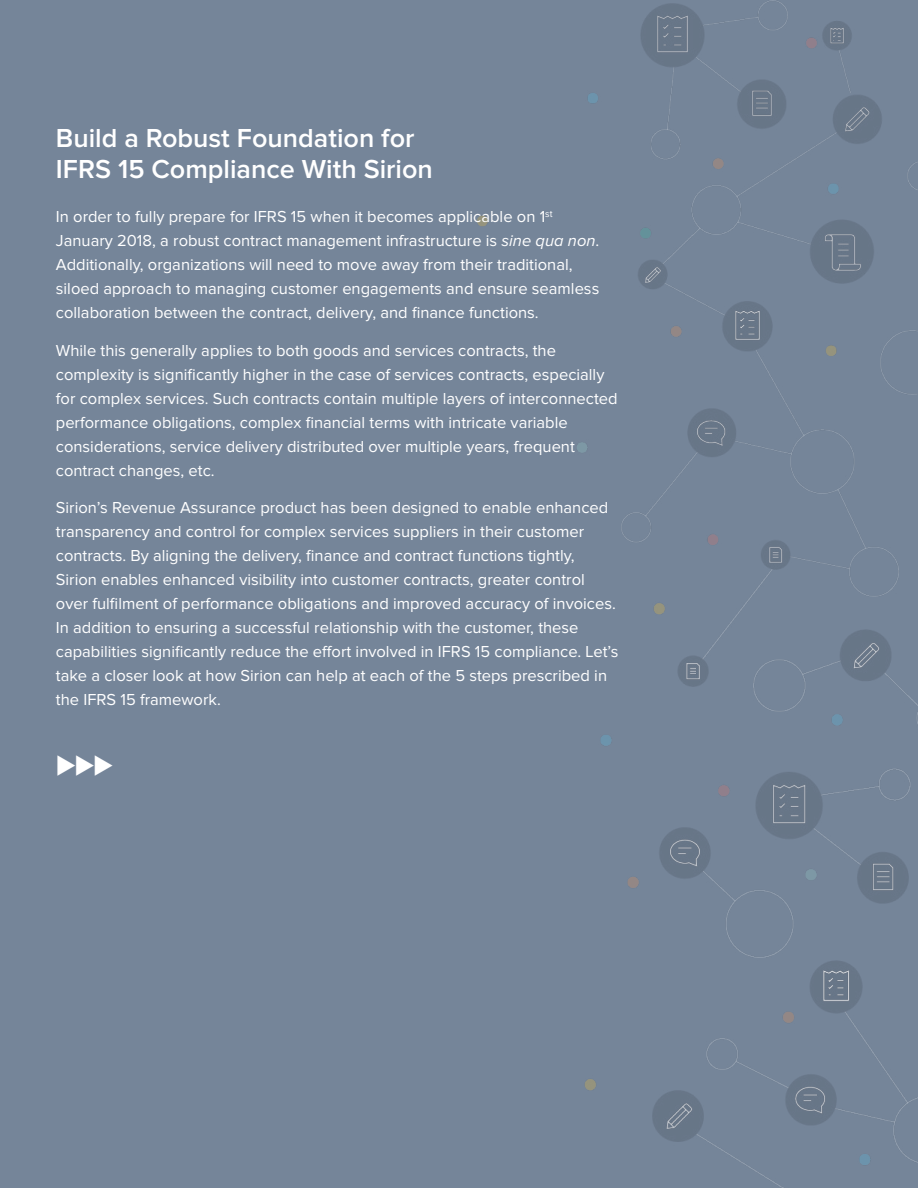
<style>
.page{position:relative;width:918px;height:1188px;background:#758599}
.page>*{position:absolute;margin:0;border:0;box-sizing:border-box;transform-origin:0 0}
.t1{font:33px "Proxima Nova";color:#fff}
.t2{font:600 27px/31.5px "Proxima Nova";color:#fff}
.Body{font:16.5px/24px "Proxima Nova";color:#fff}
.s1{font-style:italic}
</style>
<div class="page">
<img style="left:477px;top:1px;width:441px;height:1187px">
<h2 class="t2" style="left:56px;top:123px;width:379px">Build a Robust Foundation for<br>IFRS 15 Compliance With Sirion</h2>
<p class="Body" style="left:56px;top:206px;width:545px">In order to fully prepare for IFRS 15 when it becomes applicable on 1<sup>st </sup>January 2018, a robust contract management infrastructure is <span class="s1">sine qua non</span>.<br>Additionally, organizations will need to move away from their traditional, siloed approach to managing customer engagements and ensure seamless collaboration between the contract, delivery, and finance functions.</p>
<p class="Body" style="left:56px;top:339px;width:563px">While this generally applies to both goods and services contracts, the complexity is significantly higher in the case of services contracts, especially for complex services. Such contracts contain multiple layers of interconnected performance obligations, complex financial terms with intricate variable considerations, service delivery distributed over multiple years, frequent contract changes, etc.</p>
<p class="Body" style="left:56px;top:497px;width:564px">Sirion’s Revenue Assurance product has been designed to enable enhanced transparency and control for complex services suppliers in their customer contracts. By aligning the delivery, finance and contract functions tightly, Sirion enables enhanced visibility into customer contracts, greater control over fulfilment of performance obligations and improved accuracy of invoices.<br>In addition to ensuring a successful relationship with the customer, these capabilities significantly reduce the effort involved in IFRS 15 compliance. Let’s take a closer look at how Sirion can help at each of the 5 steps prescribed in the IFRS 15 framework.</p>
<p class="t1" style="left:56px;top:748px;width:58px">⊲ ⊲ ⊲</p>
</div>
